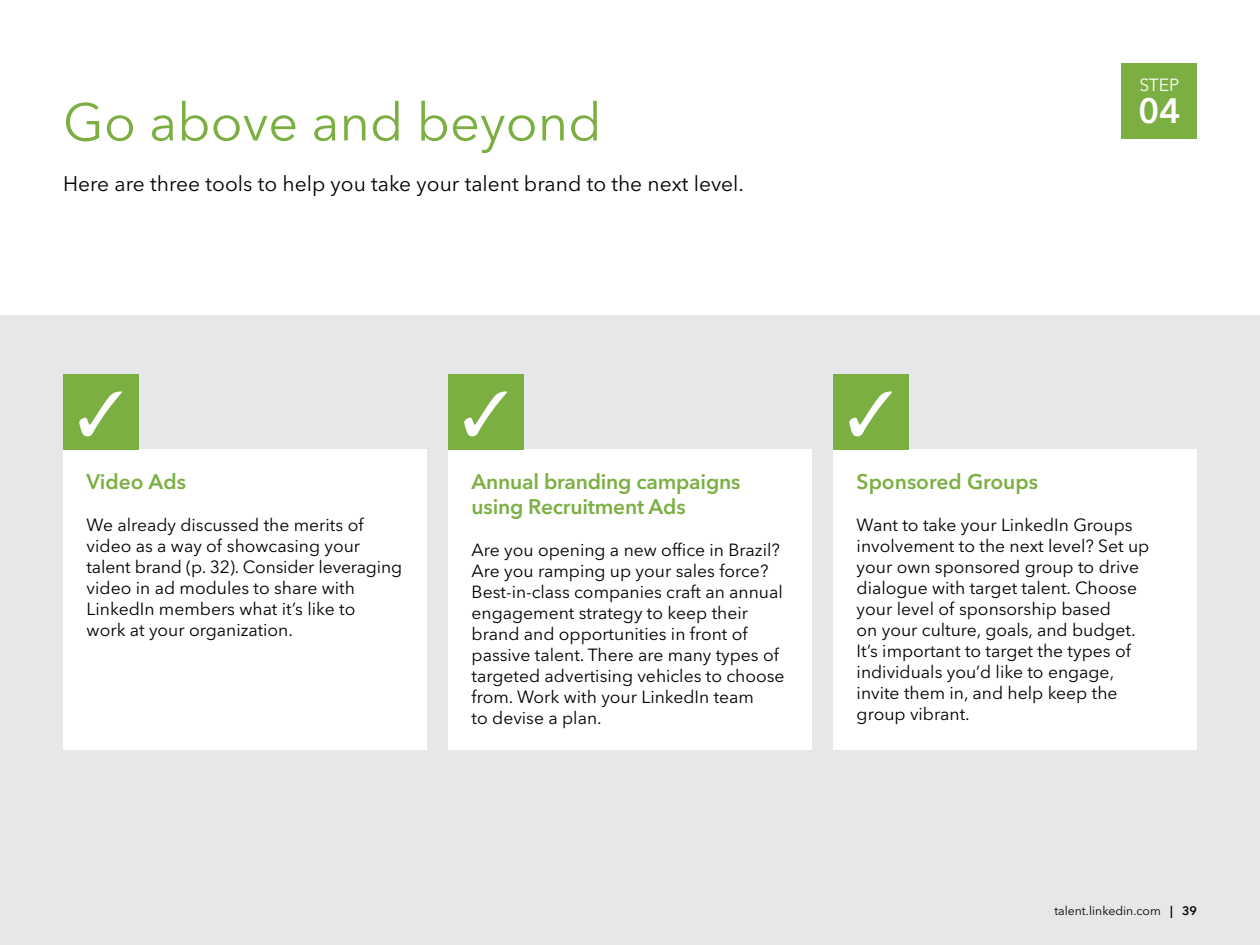
<style>
.page{position:relative;width:1260px;height:945px;background:#fff}
.page>*{position:absolute;margin:0;border:0;box-sizing:border-box;transform-origin:0 0}
.t1{font:52.5px "Avenir Next LT Pro";color:#7caf42}
.t2{font:600 35px "Avenir Next LT Pro";color:#fff}
.t3{font:600 21px/25.2px "Avenir Next LT Pro";letter-spacing:-.01em;color:#7caf42}
.t4{font:21px "Avenir Next LT Pro";color:#000}
.t5{font:17.5px/21px "Avenir Next LT Pro";color:#000}
.t6{font:17.5px "Avenir Next LT Pro";color:#fff}
.t7{font:12.25px "Avenir Next LT Pro";color:#000}
.s1{font-weight:600}
</style>
<div class="page">
<div style="left:0;top:315px;width:1260px;height:630px;background:#e6e7e8"></div>
<div style="left:1122px;top:63px;width:75px;height:75px;background:#7caf42"></div>
<div style="left:63px;top:449px;width:364px;height:301px;background:#fff"></div>
<div style="left:63px;top:374px;width:75px;height:75px;background:#7caf42"></div>
<div style="left:448px;top:449px;width:364px;height:301px;background:#fff"></div>
<div style="left:448px;top:374px;width:75px;height:75px;background:#7caf42"></div>
<div style="left:833px;top:449px;width:364px;height:301px;background:#fff"></div>
<div style="left:833px;top:374px;width:75px;height:75px;background:#7caf42"></div>
<p class="t6" style="left:1139px;top:75px;width:42px">STEP</p>
<h1 class="t1" style="left:63px;top:91px;width:540px">Go above and beyond</h1>
<h2 class="t2" style="left:1138px;top:89px;width:44px">04</h2>
<p class="t4" style="left:63px;top:171px;width:683px">Here are three tools to help you take your talent brand to the next level.</p>
<p class="t3" style="left:87px;top:469px;width:101px">Video Ads</p>
<p class="t5" style="left:87px;top:514px;width:317px">We already discussed the merits of video as a way of showcasing your talent brand (p. 32). Consider leveraging video in ad modules to share with LinkedIn members what it’s like to<br>work at your organization.</p>
<p class="t3" style="left:472px;top:469px;width:270px">Annual branding campaigns using Recruitment Ads</p>
<p class="t5" style="left:472px;top:540px;width:315px">Are you opening a new office in Brazil?<br>Are you ramping up your sales force?<br>Best-in-class companies craft an annual engagement strategy to keep their brand and opportunities in front of passive talent. There are many types of targeted advertising vehicles to choose from. Work with your LinkedIn team<br>to devise a plan.</p>
<p class="t3" style="left:857px;top:469px;width:183px">Sponsored Groups</p>
<p class="t5" style="left:857px;top:514px;width:294px">Want to take your LinkedIn Groups involvement to the next level? Set up your own sponsored group to drive dialogue with target talent. Choose your level of sponsorship based<br>on your culture, goals, and budget.<br>It’s important to target the types of individuals you’d like to engage, invite them in, and help keep the group vibrant.</p>
<p class="t7" style="left:1054px;top:903px;width:144px">talent.linkedin.com <span class="s1">| 39</span></p>
</div>
